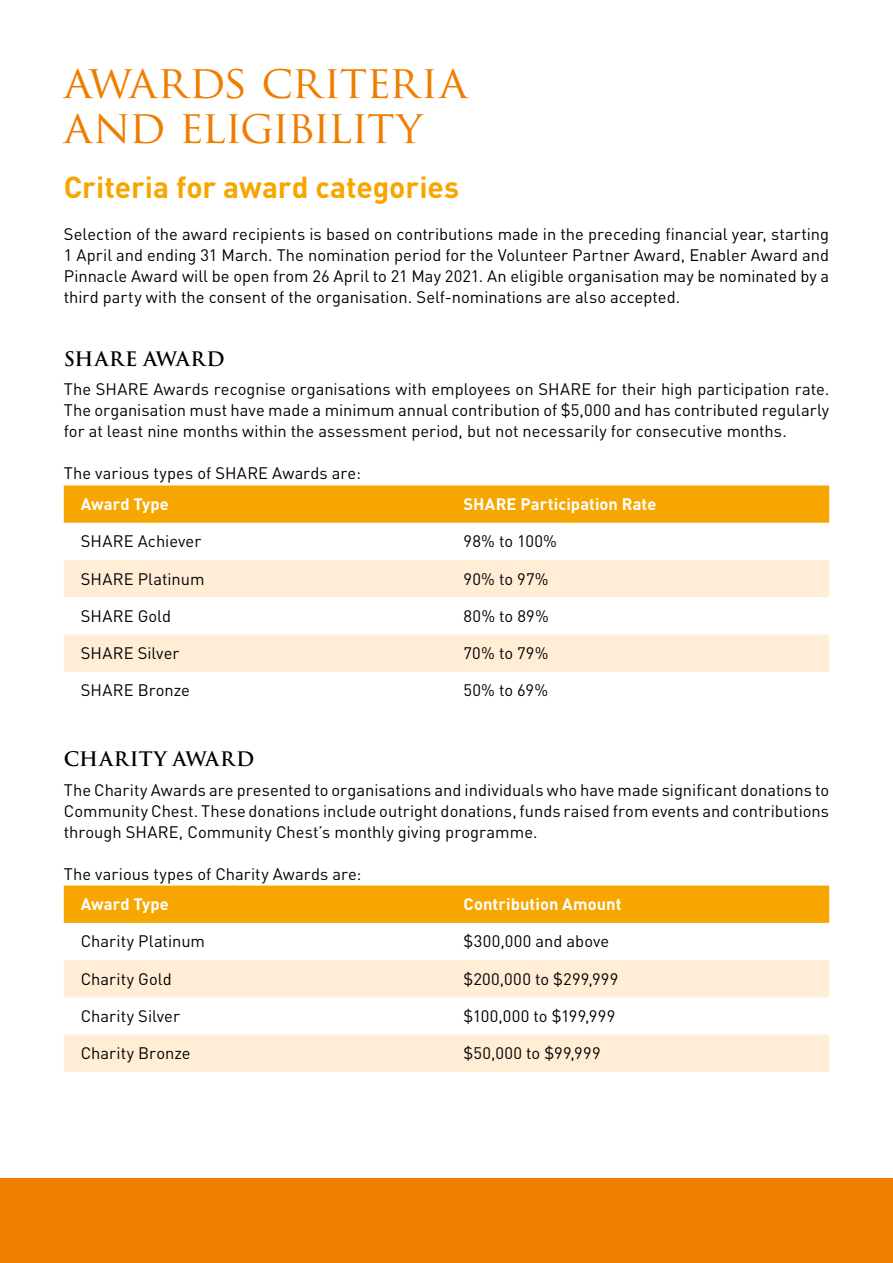
<style>
.page{position:relative;width:893px;height:1263px;background:#fff}
.page>*{position:absolute;margin:0;border:0;box-sizing:border-box;transform-origin:0 0}
.t1{font:45px/45px "Trajan Pro";letter-spacing:-.03em;color:#ef7d00}
.t2{font:700 30px "DIN Pro";letter-spacing:-.005em;color:#f7a600}
.t3{font:700 19.5px "Trajan Pro";letter-spacing:.045em;color:#000}
.t4{font:16.5px/21px "DIN Pro";color:#000;text-align:justify}
.t5{font:700 16.5px "DIN Pro";letter-spacing:.005em;color:#fff}
</style>
<div class="page">
<div style="left:0;top:1178px;width:893px;height:85px;background:#ef7d00"></div>
<div style="left:64px;top:485px;width:765px;height:38px;background:#f7a600"></div>
<svg style="left:64px;top:560px;width:765px;height:112px;fill:#ffeed5"></svg>
<div style="left:64px;top:885px;width:765px;height:38px;background:#f7a600"></div>
<svg style="left:64px;top:960px;width:765px;height:112px;fill:#ffeed5"></svg>
<h1 class="t1" style="left:64px;top:58px;width:405px">AWARDS CRITERIA<br>AND ELIGIBILITY</h1>
<h2 class="t2" style="left:64px;top:162px;width:397px">Criteria for award categories</h2>
<p class="t4" style="left:64px;top:222px;width:767px">Selection of the award recipients is based on contributions made in the preceding financial year, starting 1 April and ending 31 March. The nomination period for the Volunteer Partner Award, Enabler Award and Pinnacle Award will be open from 26 April to 21 May 2021. An eligible organisation may be nominated by a third party with the consent of the organisation. Self-nominations are also accepted.</p>
<p class="t3" style="left:64px;top:347px;width:163px">SHARE AWARD</p>
<p class="t4" style="left:64px;top:377px;width:767px">The SHARE Awards recognise organisations with employees on SHARE for their high participation rate.<br>The organisation must have made a minimum annual contribution of $5,000 and has contributed regularly for at least nine months within the assessment period, but not necessarily for consecutive months.</p>
<p class="t4" style="left:64px;top:461px;width:299px">The various types of SHARE Awards are:</p>
<p class="t5" style="left:81px;top:490px;width:90px">Award Type</p>
<p class="t5" style="left:463px;top:490px;width:194px">SHARE Participation Rate</p>
<p class="t4" style="left:81px;top:529px;width:122px">SHARE Achiever</p>
<p class="t4" style="left:463px;top:529px;width:95px">98% to 100%</p>
<p class="t4" style="left:81px;top:566px;width:125px">SHARE Platinum</p>
<p class="t4" style="left:463px;top:566px;width:87px">90% to 97%</p>
<p class="t4" style="left:81px;top:604px;width:92px">SHARE Gold</p>
<p class="t4" style="left:463px;top:604px;width:87px">80% to 89%</p>
<p class="t4" style="left:81px;top:641px;width:100px">SHARE Silver</p>
<p class="t4" style="left:463px;top:641px;width:87px">70% to 79%</p>
<p class="t4" style="left:81px;top:678px;width:111px">SHARE Bronze</p>
<p class="t4" style="left:463px;top:678px;width:86px">50% to 69%</p>
<p class="t3" style="left:64px;top:747px;width:192px">CHARITY AWARD</p>
<p class="t4" style="left:64px;top:777px;width:767px">The Charity Awards are presented to organisations and individuals who have made significant donations to Community Chest. These donations include outright donations, funds raised from events and contributions through SHARE, Community Chest’s monthly giving programme.</p>
<p class="t4" style="left:64px;top:861px;width:299px">The various types of Charity Awards are:</p>
<p class="t5" style="left:81px;top:890px;width:90px">Award Type</p>
<p class="t5" style="left:463px;top:890px;width:159px">Contribution Amount</p>
<p class="t4" style="left:81px;top:929px;width:126px">Charity Platinum</p>
<p class="t4" style="left:463px;top:929px;width:147px">$300,000 and above</p>
<p class="t4" style="left:81px;top:966px;width:93px">Charity Gold</p>
<p class="t4" style="left:463px;top:966px;width:156px">$200,000 to $299,999</p>
<p class="t4" style="left:81px;top:1004px;width:101px">Charity Silver</p>
<p class="t4" style="left:463px;top:1004px;width:153px">$100,000 to $199,999</p>
<p class="t4" style="left:81px;top:1041px;width:111px">Charity Bronze</p>
<p class="t4" style="left:463px;top:1041px;width:139px">$50,000 to $99,999</p>
</div>
